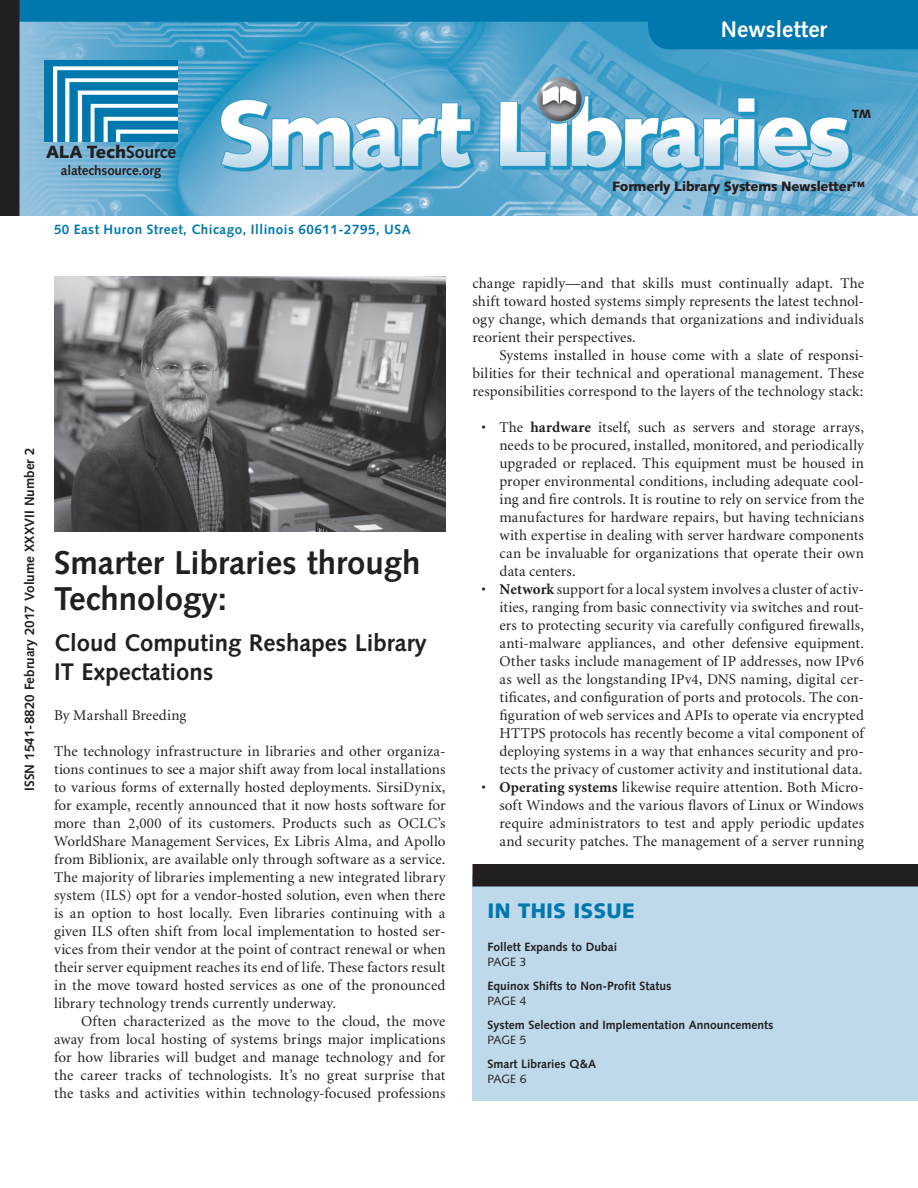
<style>
.page{position:relative;width:918px;height:1188px;background:#fff}
.page>*{position:absolute;margin:0;border:0;box-sizing:border-box;transform-origin:0 0}
.t1{font:700 33px/36px "Syntax";color:#231f20}
.t2{font:700 24px/28.8px "Syntax";color:#231f20}
.t3{font:700 22.5px "Syntax";color:#fff}
.t4{font:900 21px "Syntax";color:#0078ae}
.t5{font:900 17.7px "Syntax";letter-spacing:-.01em;color:#231f20}
.t6{font:15px/18px "Minion";letter-spacing:.005em;color:#231f20;text-align:justify}
.t7{font:700 13.5px "Syntax";color:#231f20}
.t8{font:700 13.5px "Syntax";letter-spacing:.035em;color:#0078ae}
.t9{font:900 13.5px "Syntax";letter-spacing:-.015em;color:#231f20}
.t10{font:700 12px "Syntax";color:#231f20}
.t11{font:12px "Syntax";color:#231f20}
.t12{font:900 12px "Syntax";color:#231f20}
.s1{font-weight:700}
</style>
<div class="page">
<img style="left:20px;top:22px;width:898px;height:194px">
<div style="left:15px;top:0;width:903px;height:22px;background:#0078ae"></div>
<div style="left:0;top:0;width:20px;height:216px;background:#231f20"></div>
<div style="left:648px;top:22px;width:270px;height:27px;background:#0078ae"></div>
<img style="left:537px;top:77px;width:45px;height:45px;border-radius:22px">
<img style="left:44px;top:60px;width:134px;height:81px">
<div style="left:472px;top:875px;width:446px;height:226px;background:#bdd9ea"></div>
<div style="left:472px;top:864px;width:446px;height:22px;background:#231f20"></div>
<img style="left:54px;top:276px;width:392px;height:255px">
<h3 class="t3" style="left:721px;top:17px;width:108px">Newsletter</h3>
<p class="t5" style="left:46px;top:142px;width:132px">ALA Tech<span class="s1">Source</span></p>
<p class="t7" style="left:61px;top:162px;width:102px">alatechsource.org</p>
<p class="t8" style="left:54px;top:221px;width:358px">50 East Huron Street, Chicago, Illinois 60611-2795, USA</p>
<p class="t7" style="left:22px;top:791px;width:345px;rotate:-90deg">ISSN 1541-8820 February 2017 Volume XXXVII Number 2</p>
<h1 class="t1" style="left:54px;top:545px;width:368px">Smarter Libraries through<br>Technology:</h1>
<h2 class="t2" style="left:54px;top:628px;width:374px">Cloud Computing Reshapes Library<br>IT Expectations</h2>
<p class="t6" style="left:54px;top:707px;width:134px">By Marshall Breeding</p>
<p class="t6" style="left:54px;top:743px;width:393px">The technology infrastructure in libraries and other organiza&shy;tions continues to see a major shift away from local installations to various forms of externally hosted deployments. SirsiDynix, for example, recently announced that it now hosts software for more than 2,000 of its customers. Products such as OCLC’s WorldShare Management Services, Ex Libris Alma, and Apollo from Biblionix, are available only through software as a service.<br>The majority of libraries implementing a new integrated library system (ILS) opt for a vendor-hosted solution, even when there is an option to host locally. Even libraries continuing with a given ILS often shift from local implementation to hosted ser&shy;vices from their vendor at the point of contract renewal or when their server equipment reaches its end of life. These factors result in the move toward hosted services as one of the pronounced library technology trends currently underway.</p>
<p class="t6" style="left:54px;top:1013px;width:393px;text-indent:27px">Often characterized as the move to the cloud, the move away from local hosting of systems brings major implications for how libraries will budget and manage technology and for the career tracks of technologists. It’s no great surprise that the tasks and activities within technology-focused professions</p>
<p class="t12" style="left:852px;top:107px;width:21px">TM</p>
<p class="t9" style="left:612px;top:179px;width:255px">Formerly Library Systems Newsletter™</p>
<p class="t6" style="left:472px;top:275px;width:393px">change rapidly—and that skills must continually adapt. The shift toward hosted systems simply represents the latest technol&shy;ogy change, which demands that organizations and individuals reorient their perspectives.</p>
<p class="t6" style="left:472px;top:347px;width:393px;text-indent:27px">Systems installed in house come with a slate of responsi&shy;bilities for their technical and operational management. These responsibilities correspond to the layers of the technology stack:</p>
<p class="t6" style="left:500px;top:419px;width:366px;text-indent:-18px">• The <span class="s1">hardware</span> itself, such as servers and storage arrays, needs to be procured, installed, monitored, and periodically upgraded or replaced. This equipment must be housed in proper environmental conditions, including adequate cool&shy;ing and fire controls. It is routine to rely on service from the manufactures for hardware repairs, but having technicians with expertise in dealing with server hardware components can be invaluable for organizations that operate their own data centers.</p>
<p class="t6" style="left:500px;top:581px;width:366px;text-indent:-18px">• <span class="s1">Network</span> support for a local system involves a cluster of activ&shy;ities, ranging from basic connectivity via switches and rout&shy;ers to protecting security via carefully configured firewalls, anti-malware appliances, and other defensive equipment.<br>Other tasks include management of IP addresses, now IPv6 as well as the longstanding IPv4, DNS naming, digital cer&shy;tificates, and configuration of ports and protocols. The con&shy;figuration of web services and APIs to operate via encrypted HTTPS protocols has recently become a vital component of deploying systems in a way that enhances security and pro&shy;tects the privacy of customer activity and institutional data.</p>
<p class="t6" style="left:500px;top:779px;width:366px;text-indent:-18px">• <span class="s1">Operating systems</span> likewise require attention. Both Micro&shy;soft Windows and the various flavors of Linux or Windows require administrators to test and apply periodic updates and security patches. The management of a server running</p>
<h3 class="t4" style="left:488px;top:898px;width:149px">IN THIS ISSUE</h3>
<p class="t10" style="left:488px;top:940px;width:131px">Follett Expands to Dubai</p>
<p class="t11" style="left:488px;top:955px;width:41px">PAGE 3</p>
<p class="t10" style="left:488px;top:979px;width:186px">Equinox Shifts to Non-Profit Status</p>
<p class="t11" style="left:488px;top:994px;width:41px">PAGE 4</p>
<p class="t10" style="left:488px;top:1018px;width:288px">System Selection and Implementation Announcements</p>
<p class="t11" style="left:488px;top:1033px;width:41px">PAGE 5</p>
<p class="t10" style="left:488px;top:1057px;width:110px">Smart Libraries Q&amp;A</p>
<p class="t11" style="left:488px;top:1072px;width:41px">PAGE 6</p>
</div>
